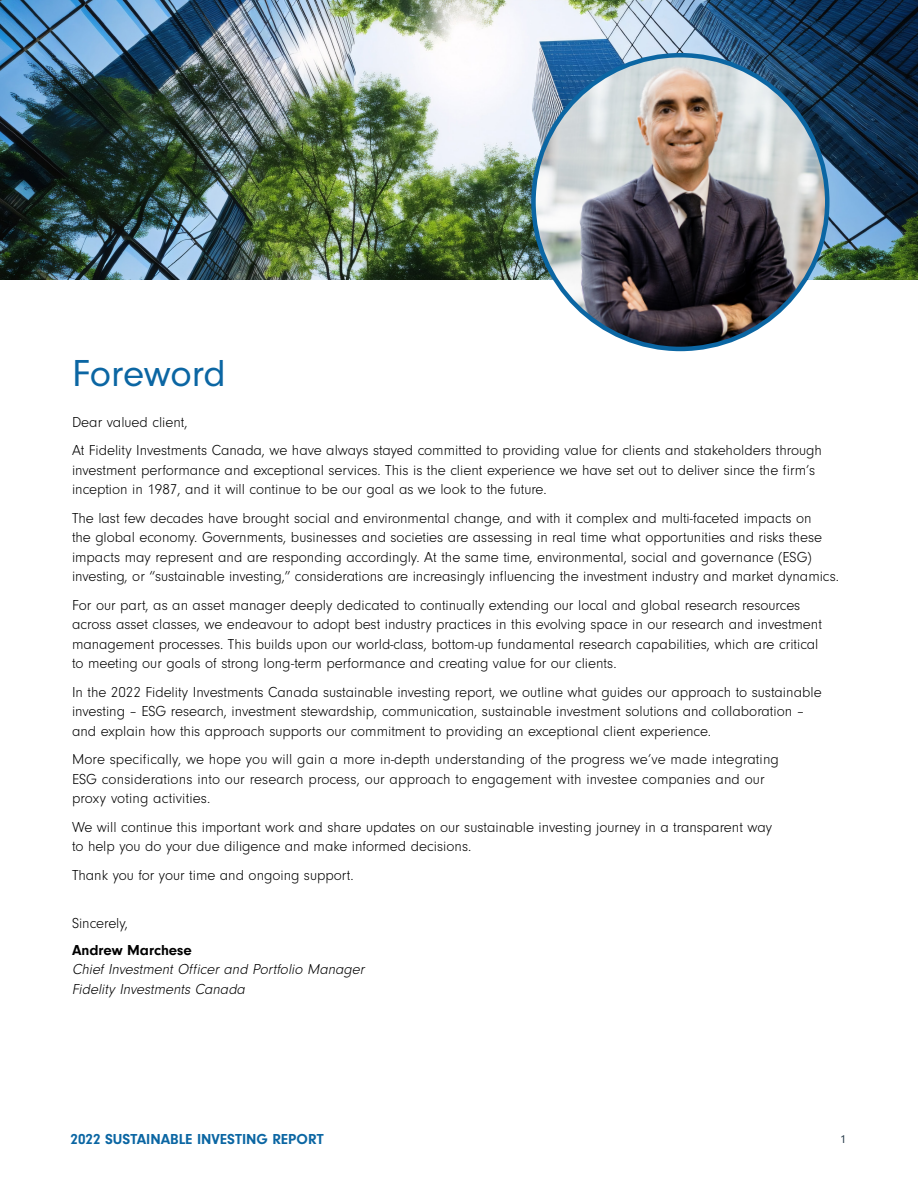
<style>
.page{position:relative;width:918px;height:1188px;background:#fff}
.page>*{position:absolute;margin:0;border:0;box-sizing:border-box;transform-origin:0 0}
.t1{font:39px "Neuzeit Gro";letter-spacing:-.01em;color:#0b66a3}
.t2{font:300 15px/19.5px "Neuzeit Gro";color:#000}
.t3{font:italic 300 15px/19.5px "Neuzeit Gro";color:#000}
.t4{font:700 15px "Neuzeit Gro";color:#0b66a3}
.t5{font:700 15px "Neuzeit Gro";color:#000}
.t6{font:12px "Neuzeit Gro";color:#253948}
</style>
<div class="page">
<img style="left:0;top:0;width:918px;height:280px">
<img style="left:533px;top:55px;width:294px;height:294px;border-radius:147px">
<h1 class="t1" style="left:72px;top:352px;width:155px">Foreword</h1>
<p class="t2" style="left:72px;top:408px;width:751px;line-height:28.5px">Dear valued client,<br>At Fidelity Investments Canada, we have always stayed committed to providing value for clients and stakeholders through</p>
<p class="t2" style="left:72px;top:460px;width:745px">investment performance and exceptional services. This is the client experience we have set out to deliver since the firm’s inception in 1987, and it will continue to be our goal as we look to the future.</p>
<p class="t2" style="left:72px;top:508px;width:769px">The last few decades have brought social and environmental change, and with it complex and multi-faceted impacts on<br>the global economy. Governments, businesses and societies are assessing in real time what opportunities and risks these impacts may represent and are responding accordingly. At the same time, environmental, social and governance (ESG) investing, or “sustainable investing,” considerations are increasingly influencing the investment industry and market dynamics.</p>
<p class="t2" style="left:72px;top:595px;width:752px">For our part, as an asset manager deeply dedicated to continually extending our local and global research resources across asset classes, we endeavour to adopt best industry practices in this evolving space in our research and investment management processes. This builds upon our world-class, bottom-up fundamental research capabilities, which are critical to meeting our goals of strong long-term performance and creating value for our clients.</p>
<p class="t2" style="left:72px;top:682px;width:751px">In the 2022 Fidelity Investments Canada sustainable investing report, we outline what guides our approach to sustainable investing – ESG research, investment stewardship, communication, sustainable investment solutions and collaboration – and explain how this approach supports our commitment to providing an exceptional client experience.</p>
<p class="t2" style="left:72px;top:750px;width:708px">More specifically, we hope you will gain a more in-depth understanding of the progress we’ve made integrating<br>ESG considerations into our research process, our approach to engagement with investee companies and our proxy voting activities.</p>
<p class="t2" style="left:72px;top:817px;width:702px">We will continue this important work and share updates on our sustainable investing journey in a transparent way to help you do your due diligence and make informed decisions.</p>
<p class="t2" style="left:72px;top:865px;width:283px">Thank you for your time and ongoing support.</p>
<p class="t2" style="left:72px;top:913px;width:58px">Sincerely,</p>
<p class="t5" style="left:72px;top:941px;width:121px">Andrew Marchese</p>
<p class="t3" style="left:72px;top:960px;width:297px">Chief Investment Officer and Portfolio Manager<br>Fidelity Investments Canada</p>
<p class="t4" style="left:70px;top:1131px;width:255px">2022 SUSTAINABLE INVESTING REPORT</p>
<p class="t6" style="left:840px;top:1133px;width:7px">1</p>
</div>
